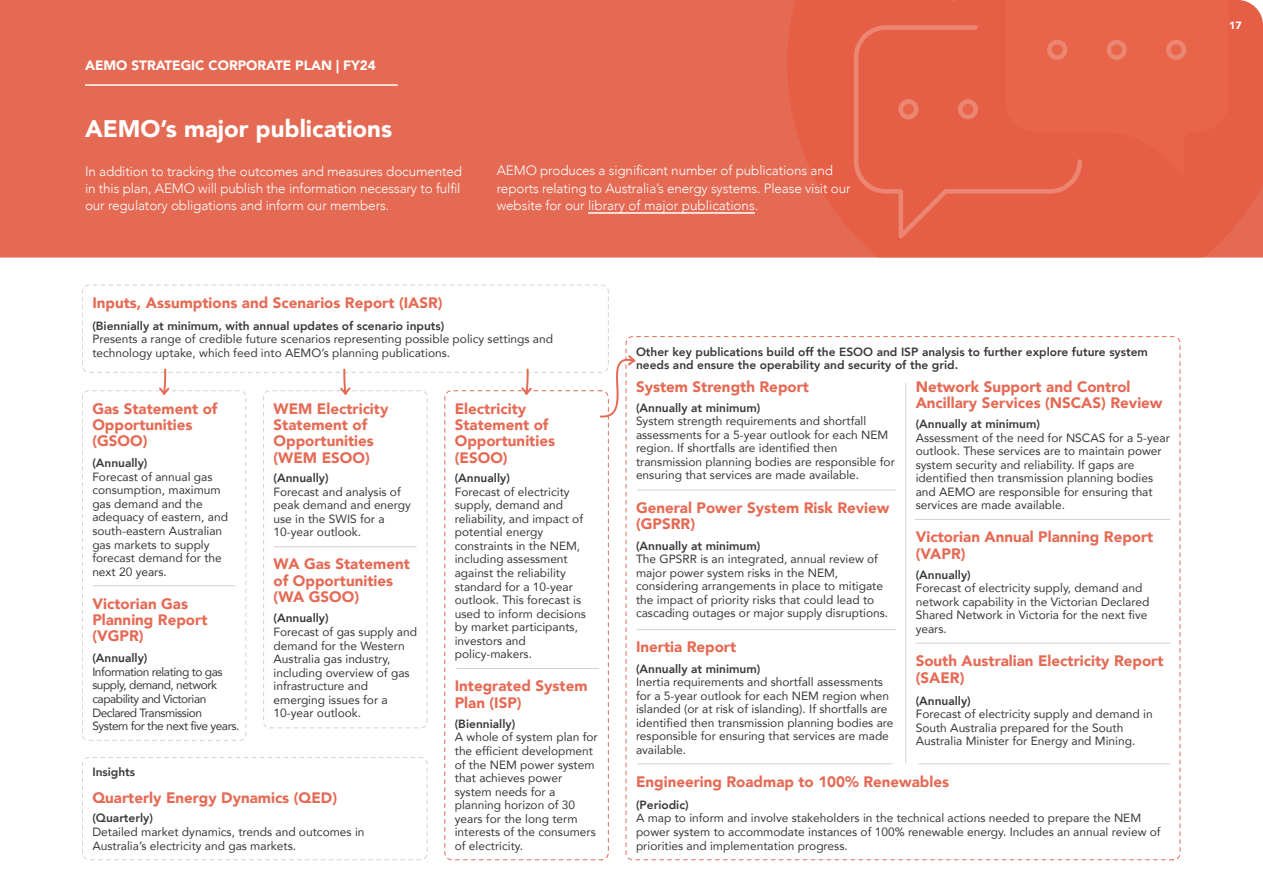
<style>
.page{position:relative;width:1263px;height:893px;background:#fff}
.page>*{position:absolute;margin:0;border:0;box-sizing:border-box;transform-origin:0 0}
.H2_-_white_no_toc{font:900 24px "Avenir";color:#fff}
.t1{font:900 15.15px/16.4px "Avenir";color:#e56a54}
.Body_text_-_no_grid{font:300 13.5px/17.2px "Avenir";letter-spacing:-.01em;color:#fff}
.t2{font:900 13.5px "Avenir";color:#fff}
.t3{font:12px/13.5px "Avenir";color:#373a36}
.t4{font:800 12px/13.5px "Avenir";color:#373a36}
.t5{font:12px/13.5px "Avenir";letter-spacing:-.04em;color:#373a36}
.t6{font:900 10.5px "Avenir";color:#fff}
.s1{font-weight:800}
</style>
<div class="page">
<div style="left:0;top:0;width:787px;height:258px;background:#e56a54"></div>
<svg style="left:787px;top:0;width:476px;height:258px;background:#e5614a"></svg>
<div style="left:1129px;top:0;width:99px;height:176px;background:#e9654a"></div>
<div style="left:851px;top:0;width:278px;height:247px;background:#e65e46"></div>
<div style="left:901px;top:102px;width:15px;height:15px;background:#e9654a;border-radius:50%"></div>
<div style="left:898px;top:99px;width:20px;height:20px;border:5px solid #fff;border-radius:50%"></div>
<div style="left:960px;top:102px;width:16px;height:15px;background:#e9654a;border-radius:50%"></div>
<div style="left:958px;top:99px;width:20px;height:20px;border:5px solid #fff;border-radius:50%"></div>
<div style="left:1168px;top:42px;width:16px;height:16px;background:#e9654a;border-radius:50%"></div>
<div style="left:1166px;top:40px;width:20px;height:20px;border:5px solid #fff;border-radius:50%"></div>
<div style="left:1109px;top:42px;width:15px;height:16px;background:#e9654a;border-radius:50%"></div>
<div style="left:1107px;top:40px;width:20px;height:20px;border:5px solid #fff;border-radius:50%"></div>
<div style="left:1049px;top:42px;width:16px;height:16px;background:#e9654a;border-radius:50%"></div>
<div style="left:1047px;top:40px;width:20px;height:20px;border:5px solid #fff;border-radius:50%"></div>
<svg style="left:943px;top:0;width:20px;height:1px"></svg>
<hr style="left:85px;top:85px;width:313px;height:1px;background:#fff">
<svg style="left:263px;top:390px;width:165px;height:338px"></svg>
<div style="left:444px;top:390px;width:165px;height:470px;border:1px dashed #e56a54;border-radius:7px"></div>
<svg style="left:82px;top:390px;width:165px;height:351px"></svg>
<div style="left:82px;top:285px;width:527px;height:88px;border:1px dashed #d0d3d4;border-radius:7px"></div>
<hr style="left:93px;top:585px;width:142px;height:1px;background:#d0d3d4">
<hr style="left:274px;top:546px;width:142px;height:1px;background:#d0d3d4">
<hr style="left:457px;top:668px;width:142px;height:1px;background:#d0d3d4">
<hr style="left:905px;top:383px;width:1px;height:380px;background:#d0d3d4">
<hr style="left:637px;top:490px;width:258px;height:1px;background:#d0d3d4">
<hr style="left:915px;top:519px;width:255px;height:1px;background:#d0d3d4">
<hr style="left:637px;top:629px;width:258px;height:1px;background:#d0d3d4">
<svg style="left:159px;top:368px;width:10px;height:27px"></svg>
<svg style="left:521px;top:368px;width:11px;height:27px"></svg>
<svg style="left:340px;top:368px;width:11px;height:27px"></svg>
<svg style="left:600px;top:355px;width:35px;height:63px"></svg>
<div style="left:82px;top:757px;width:345px;height:103px;border:1px dashed #d0d3d4;border-radius:7px"></div>
<hr style="left:915px;top:643px;width:255px;height:1px;background:#d0d3d4">
<hr style="left:637px;top:763px;width:255px;height:1px;background:#d0d3d4">
<hr style="left:919px;top:763px;width:251px;height:1px;background:#d0d3d4">
<hr style="left:588px;top:212px;width:167px;height:2px;background:#fff">
<p class="t2" style="left:85px;top:54px;width:292px">AEMO STRATEGIC CORPORATE PLAN | FY24</p>
<p class="H2_-_white_no_toc" style="left:85px;top:108px;width:309px">AEMO’s major publications</p>
<p class="Body_text_-_no_grid" style="left:85px;top:162px;width:379px">In addition to tracking the outcomes and measures documented in this plan, AEMO will publish the information necessary to fulfil our regulatory obligations and inform our members.</p>
<p class="t1" style="left:92px;top:294px;width:352px">Inputs, Assumptions and Scenarios Report (IASR)</p>
<p class="Body_text_-_no_grid" style="left:497px;top:162px;width:355px">AEMO produces a significant number of publications and reports relating to Australia’s energy systems. Please visit our website for our library of major publications.</p>
<p class="t3" style="left:92px;top:319px;width:462px"><span class="s1">(Biennially at minimum, with annual updates of scenario inputs)<br></span>Presents a range of credible future scenarios representing possible policy settings and technology uptake, which feed into AEMO’s planning publications.</p>
<p class="t1" style="left:92px;top:400px;width:127px">Gas Statement of<br>Opportunities (GSOO)</p>
<p class="t3" style="left:92px;top:456px;width:137px"><span class="s1">(Annually)<br></span>Forecast of annual gas consumption, maximum gas demand and the adequacy of eastern, and south-eastern Australian gas markets to supply forecast demand for the next 20 years.</p>
<p class="t1" style="left:92px;top:595px;width:117px">Victorian Gas<br>Planning Report (VGPR)</p>
<p class="t5" style="left:92px;top:651px;width:148px"><span class="s1">(Annually)<br></span>Information relating to gas supply, demand, network capability and Victorian<br>Declared Transmission<br>System for the next five years.</p>
<p class="t4" style="left:92px;top:765px;width:44px">Insights</p>
<p class="t1" style="left:274px;top:400px;width:116px">WEM Electricity<br>Statement of<br>Opportunities (WEM ESOO)</p>
<p class="t3" style="left:274px;top:471px;width:139px"><span class="s1">(Annually)<br></span>Forecast and analysis of peak demand and energy use in the SWIS for a<br>10-year outlook.</p>
<p class="t1" style="left:274px;top:556px;width:138px">WA Gas Statement of Opportunities (WA GSOO)</p>
<p class="t3" style="left:274px;top:611px;width:145px"><span class="s1">(Annually)<br></span>Forecast of gas supply and demand for the Western<br>Australia gas industry, including overview of gas infrastructure and emerging issues for a<br>10-year outlook.</p>
<p class="t1" style="left:92px;top:789px;width:246px">Quarterly Energy Dynamics (QED)</p>
<p class="t3" style="left:92px;top:811px;width:274px"><span class="s1">(Quarterly)<br></span>Detailed market dynamics, trends and outcomes in<br>Australia’s electricity and gas markets.</p>
<p class="t1" style="left:455px;top:400px;width:102px">Electricity<br>Statement of<br>Opportunities (ESOO)</p>
<p class="t3" style="left:455px;top:471px;width:132px"><span class="s1">(Annually)<br></span>Forecast of electricity supply, demand and reliability, and impact of potential energy constraints in the NEM, including assessment against the reliability standard for a 10-year outlook. This forecast is used to inform decisions by market participants, investors and policy-makers.</p>
<p class="t1" style="left:455px;top:677px;width:134px">Integrated System<br>Plan (ISP)</p>
<p class="t3" style="left:455px;top:717px;width:144px"><span class="s1">(Biennially)<br></span>A whole of system plan for the efficient development of the NEM power system that achieves power system needs for a planning horizon of 30 years for the long term interests of the consumers of electricity.</p>
<p class="t4" style="left:636px;top:345px;width:513px">Other key publications build off the ESOO and ISP analysis to further explore future system needs and ensure the operability and security of the grid.</p>
<p class="t1" style="left:636px;top:378px;width:175px">System Strength Report</p>
<p class="t3" style="left:636px;top:401px;width:260px"><span class="s1">(Annually at minimum)<br></span>System strength requirements and shortfall assessments for a 5-year outlook for each NEM region. If shortfalls are identified then transmission planning bodies are responsible for ensuring that services are made available.</p>
<p class="t1" style="left:636px;top:499px;width:255px">General Power System Risk Review (GPSRR)</p>
<p class="t3" style="left:636px;top:539px;width:254px"><span class="s1">(Annually at minimum)<br></span>The GPSRR is an integrated, annual review of major power system risks in the NEM, considering arrangements in place to mitigate the impact of priority risks that could lead to cascading outages or major supply disruptions.</p>
<p class="t1" style="left:636px;top:639px;width:102px">Inertia Report</p>
<p class="t3" style="left:636px;top:661px;width:259px"><span class="s1">(Annually at minimum)<br></span>Inertia requirements and shortfall assessments for a 5-year outlook for each NEM region when islanded (or at risk of islanding). If shortfalls are identified then transmission planning bodies are responsible for ensuring that services are made available.</p>
<p class="t1" style="left:916px;top:378px;width:248px">Network Support and Control<br>Ancillary Services (NSCAS) Review</p>
<p class="t3" style="left:916px;top:417px;width:256px"><span class="s1">(Annually at minimum)<br></span>Assessment of the need for NSCAS for a 5-year outlook. These services are to maintain power system security and reliability. If gaps are identified then transmission planning bodies and AEMO are responsible for ensuring that services are made available.</p>
<p class="t1" style="left:916px;top:528px;width:239px">Victorian Annual Planning Report (VAPR)</p>
<p class="t3" style="left:916px;top:567px;width:235px"><span class="s1">(Annually)<br></span>Forecast of electricity supply, demand and network capability in the Victorian Declared<br>Shared Network in Victoria for the next five years.</p>
<p class="t1" style="left:916px;top:652px;width:249px">South Australian Electricity Report (SAER)</p>
<p class="t3" style="left:916px;top:693px;width:238px"><span class="s1">(Annually)<br></span>Forecast of electricity supply and demand in South Australia prepared for the South Australia Minister for Energy and Mining.</p>
<p class="t1" style="left:636px;top:773px;width:315px">Engineering Roadmap to 100% Renewables</p>
<p class="t3" style="left:636px;top:798px;width:526px"><span class="s1">(Periodic)<br></span>A map to inform and involve stakeholders in the technical actions needed to prepare the NEM power system to accommodate instances of 100% renewable energy. Includes an annual review of priorities and implementation progress.</p>
<p class="t6" style="left:1229px;top:16px;width:14px">17</p>
</div>
